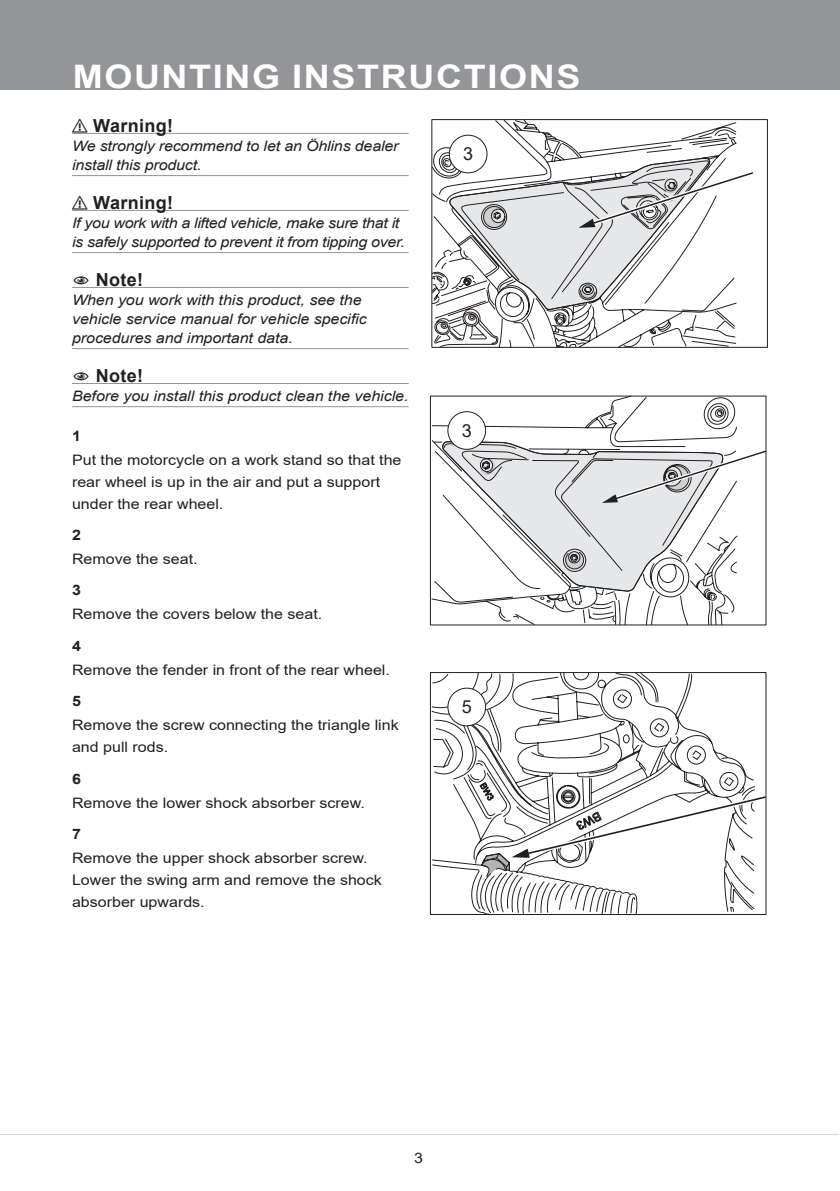
<style>
.page{position:relative;width:840px;height:1191px;background:#fff}
.page>*{position:absolute;margin:0;border:0;box-sizing:border-box;transform-origin:0 0}
._3_Header_Page_header_white{font:700 32.4px "Arial";letter-spacing:.045em;color:#fff;scale:1.11 1}
.t1{font:700 18px "Arial";letter-spacing:.02em;color:#231f20}
._10_Figure_no{font:18px "Arial";color:#231f20}
._6_Body_type{font:14.4px/22px "Arial";color:#231f20;scale:1.11 1}
._9_Body_Type_Italic_with_line_above_below{font:italic 14.4px/19px "Arial";letter-spacing:-.005em;color:#231f20;scale:1.11 1}
._7_Body_type_StepNo_Small_Header{font:700 14.4px "Arial";color:#231f20;scale:1.11 1}
</style>
<div class="page">
<div style="left:0;top:0;width:839px;height:90px;background:#939598"></div>
<hr style="left:0;top:1134px;width:838px;height:1px;background:#d1d2d4">
<svg style="left:431px;top:674px;width:323px;height:239px"></svg>
<svg style="left:480px;top:792px;width:287px;height:119px"></svg>
<svg style="left:431px;top:397px;width:306px;height:226px"></svg>
<svg style="left:442px;top:441px;width:325px;height:150px"></svg>
<svg style="left:433px;top:121px;width:303px;height:225px"></svg>
<svg style="left:448px;top:157px;width:305px;height:153px"></svg>
<hr style="left:72px;top:133px;width:336px;height:1px;background:#939598">
<hr style="left:72px;top:175px;width:336px;height:1px;background:#939598">
<hr style="left:72px;top:210px;width:336px;height:1px;background:#939598">
<hr style="left:72px;top:252px;width:336px;height:1px;background:#939598">
<hr style="left:72px;top:287px;width:336px;height:1px;background:#939598">
<hr style="left:72px;top:348px;width:336px;height:1px;background:#939598">
<hr style="left:72px;top:383px;width:336px;height:1px;background:#939598">
<hr style="left:72px;top:406px;width:336px;height:1px;background:#939598">
<div style="left:431px;top:119px;width:336px;height:229px;border:1px solid #231f20"></div>
<div style="left:449px;top:135px;width:37px;height:38px;background:#fff;border-radius:50%"></div>
<div style="left:448px;top:135px;width:39px;height:38px;border:1px solid #231f20;border-radius:50%"></div>
<div style="left:447px;top:412px;width:38px;height:37px;background:#fff;border-radius:50%"></div>
<div style="left:447px;top:411px;width:39px;height:39px;border:1px solid #231f20;border-radius:50%"></div>
<div style="left:429px;top:672px;width:337px;height:243px;border:1px solid #231f20"></div>
<div style="left:447px;top:688px;width:38px;height:38px;background:#fff;border-radius:50%"></div>
<div style="left:447px;top:687px;width:39px;height:39px;border:1px solid #231f20;border-radius:50%"></div>
<p class="_3_Header_Page_header_white" style="left:73px;top:53px;width:458px">MOUNTING INSTRUCTIONS</p>
<p class="t1" style="left:72px;top:113px;width:103px">⚠ Warning!</p>
<p class="_9_Body_Type_Italic_with_line_above_below" style="left:72px;top:136px;width:295px">We strongly recommend to let an Öhlins dealer install this product.</p>
<p class="t1" style="left:72px;top:190px;width:103px">⚠ Warning!</p>
<p class="_9_Body_Type_Italic_with_line_above_below" style="left:72px;top:213px;width:301px">If you work with a lifted vehicle, make sure that it is safely supported to prevent it from tipping over.</p>
<p class="t1" style="left:96px;top:267px;width:49px">Note!</p>
<p class="_9_Body_Type_Italic_with_line_above_below" style="left:72px;top:290px;width:267px">When you work with this product, see the vehicle service manual for vehicle specific procedures and important data.</p>
<p class="t1" style="left:96px;top:363px;width:49px">Note!</p>
<p class="_9_Body_Type_Italic_with_line_above_below" style="left:72px;top:386px;width:304px">Before you install this product clean the vehicle.</p>
<p class="_10_Figure_no" style="left:463px;top:141px;width:12px">3</p>
<p class="_7_Body_type_StepNo_Small_Header" style="left:72px;top:425px;width:10px">1</p>
<p class="_6_Body_type" style="left:72px;top:448px;width:298px">Put the motorcycle on a work stand so that the rear wheel is up in the air and put a support under the rear wheel.</p>
<p class="_7_Body_type_StepNo_Small_Header" style="left:72px;top:525px;width:10px">2</p>
<p class="_6_Body_type" style="left:72px;top:548px;width:114px">Remove the seat.</p>
<p class="_7_Body_type_StepNo_Small_Header" style="left:72px;top:580px;width:10px">3</p>
<p class="_6_Body_type" style="left:72px;top:603px;width:227px">Remove the covers below the seat.</p>
<p class="_7_Body_type_StepNo_Small_Header" style="left:72px;top:635px;width:10px">4</p>
<p class="_6_Body_type" style="left:72px;top:658px;width:288px">Remove the fender in front of the rear wheel.</p>
<p class="_7_Body_type_StepNo_Small_Header" style="left:72px;top:691px;width:10px">5</p>
<p class="_6_Body_type" style="left:72px;top:714px;width:296px">Remove the screw connecting the triangle link and pull rods.</p>
<p class="_7_Body_type_StepNo_Small_Header" style="left:72px;top:768px;width:10px">6</p>
<p class="_6_Body_type" style="left:72px;top:791px;width:265px">Remove the lower shock absorber screw.</p>
<p class="_7_Body_type_StepNo_Small_Header" style="left:72px;top:823px;width:10px">7</p>
<p class="_6_Body_type" style="left:72px;top:846px;width:280px">Remove the upper shock absorber screw.<br>Lower the swing arm and remove the shock absorber upwards.</p>
<p class="_10_Figure_no" style="left:461px;top:418px;width:12px">3</p>
<p class="_10_Figure_no" style="left:461px;top:694px;width:12px">5</p>
<p class="_6_Body_type" style="left:414px;top:1146px;width:10px">3</p>
</div>
